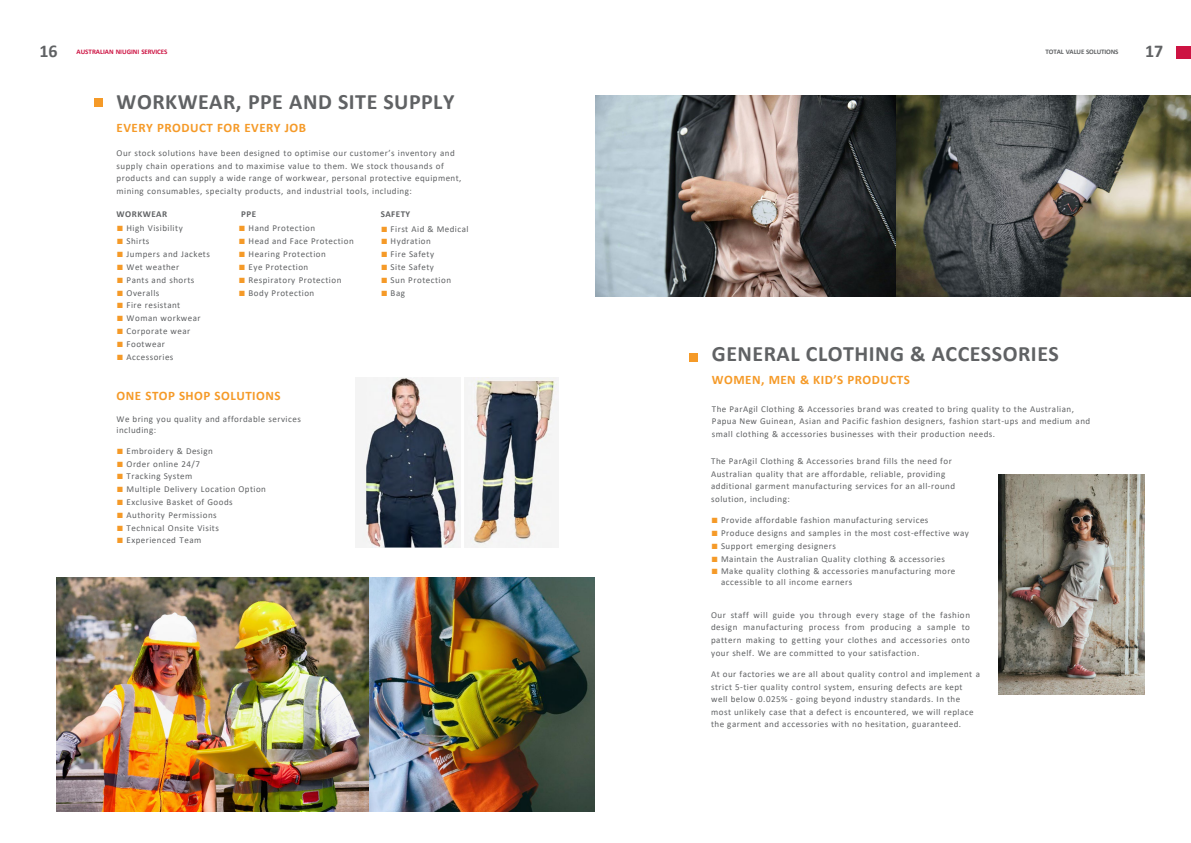
<style>
.page{position:relative;width:1191px;height:843px;background:#fff}
.page>*{position:absolute;margin:0;border:0;box-sizing:border-box;transform-origin:0 0}
.t1{font:700 22px "Calibri";letter-spacing:.025em;color:#606264}
.t2{font:700 18px "Calibri";color:#606264}
.t3{font:700 13px "Calibri";letter-spacing:.035em;color:#f59a28}
.t4{font:9px/12.6px "Calibri";letter-spacing:.05em;color:#606264}
.t5{font:700 9px "Calibri";letter-spacing:.055em;color:#606264}
.t6{font:700 7px "Calibri";letter-spacing:-.005em;color:#cd1342}
.t7{font:700 7px "Calibri";letter-spacing:-.02em;color:#606264}
.s1{font-family:"Lucida Sans Unicode";color:#f59a28}
</style>
<div class="page">
<img style="left:57px;top:577px;width:538px;height:234px">
<div style="left:94px;top:98px;width:8px;height:8px;background:#f59a28"></div>
<div style="left:689px;top:353px;width:9px;height:8px;background:#f59a28"></div>
<img style="left:998px;top:474px;width:146px;height:220px">
<img style="left:596px;top:96px;width:595px;height:201px">
<div style="left:1176px;top:46px;width:15px;height:13px;background:#cd1342"></div>
<img style="left:464px;top:377px;width:95px;height:169px">
<img style="left:356px;top:377px;width:105px;height:169px">
<p class="t2" style="left:40px;top:38px;width:20px">16</p>
<p class="t6" style="left:77px;top:46px;width:92px">AUSTRALIAN NIUGINI SERVICES</p>
<p class="t7" style="left:1046px;top:46px;width:75px">TOTAL VALUE SOLUTIONS</p>
<p class="t2" style="left:1145px;top:38px;width:20px">17</p>
<p class="t1" style="left:117px;top:86px;width:339px">WORKWEAR, PPE AND SITE SUPPLY</p>
<p class="t3" style="left:117px;top:118px;width:191px">EVERY PRODUCT FOR EVERY JOB</p>
<p class="t4" style="left:117px;top:147px;width:346px">Our stock solutions have been designed to optimise our customer’s inventory and supply chain operations and to maximise value to them. We stock thousands of products and can supply a wide range of workwear, personal protective equipment, mining consumables, specialty products, and industrial tools, including:</p>
<p class="t5" style="left:117px;top:207px;width:52px">WORKWEAR</p>
<p class="t4" style="left:117px;top:222px;width:68px"><span class="s1">■</span> High Visibility</p>
<p class="t4" style="left:117px;top:234px;width:34px"><span class="s1">■</span> Shirts</p>
<p class="t4" style="left:117px;top:247px;width:95px"><span class="s1">■</span> Jumpers and Jackets</p>
<p class="t4" style="left:117px;top:260px;width:64px"><span class="s1">■</span> Wet weather</p>
<p class="t4" style="left:117px;top:273px;width:79px"><span class="s1">■</span> Pants and shorts</p>
<p class="t4" style="left:117px;top:286px;width:44px"><span class="s1">■</span> Overalls</p>
<p class="t4" style="left:117px;top:299px;width:65px"><span class="s1">■</span> Fire resistant</p>
<p class="t4" style="left:117px;top:311px;width:86px"><span class="s1">■</span> Woman workwear</p>
<p class="t4" style="left:117px;top:324px;width:75px"><span class="s1">■</span> Corporate wear</p>
<p class="t4" style="left:117px;top:337px;width:50px"><span class="s1">■</span> Footwear</p>
<p class="t4" style="left:117px;top:350px;width:58px"><span class="s1">■</span> Accessories</p>
<p class="t5" style="left:241px;top:207px;width:16px">PPE</p>
<p class="t4" style="left:239px;top:222px;width:78px"><span class="s1">■</span> Hand Protection</p>
<p class="t4" style="left:239px;top:234px;width:117px"><span class="s1">■</span> Head and Face Protection</p>
<p class="t4" style="left:239px;top:247px;width:89px"><span class="s1">■</span> Hearing Protection</p>
<p class="t4" style="left:239px;top:260px;width:71px"><span class="s1">■</span> Eye Protection</p>
<p class="t4" style="left:239px;top:273px;width:104px"><span class="s1">■</span> Respiratory Protection</p>
<p class="t4" style="left:239px;top:286px;width:77px"><span class="s1">■</span> Body Protection</p>
<p class="t3" style="left:117px;top:386px;width:165px">ONE STOP SHOP SOLUTIONS</p>
<p class="t4" style="left:117px;top:413px;width:186px;line-height:10.8px">We bring you quality and affordable services including:</p>
<p class="t4" style="left:117px;top:444px;width:98px"><span class="s1">■</span> Embroidery &amp; Design</p>
<p class="t4" style="left:117px;top:456px;width:85px"><span class="s1">■</span> Order online 24/7</p>
<p class="t4" style="left:117px;top:469px;width:77px"><span class="s1">■</span> Tracking System</p>
<p class="t4" style="left:117px;top:482px;width:151px"><span class="s1">■</span> Multiple Delivery Location Option</p>
<p class="t4" style="left:117px;top:495px;width:118px"><span class="s1">■</span> Exclusive Basket of Goods</p>
<p class="t4" style="left:117px;top:508px;width:102px"><span class="s1">■</span> Authority Permissions</p>
<p class="t4" style="left:117px;top:521px;width:104px"><span class="s1">■</span> Technical Onsite Visits</p>
<p class="t4" style="left:117px;top:533px;width:86px"><span class="s1">■</span> Experienced Team</p>
<p class="t5" style="left:381px;top:207px;width:31px">SAFETY</p>
<p class="t4" style="left:381px;top:222px;width:89px"><span class="s1">■</span> First Aid &amp; Medical</p>
<p class="t4" style="left:381px;top:235px;width:52px"><span class="s1">■</span> Hydration</p>
<p class="t4" style="left:381px;top:247px;width:55px"><span class="s1">■</span> Fire Safety</p>
<p class="t4" style="left:381px;top:260px;width:55px"><span class="s1">■</span> Site Safety</p>
<p class="t4" style="left:381px;top:273px;width:72px"><span class="s1">■</span> Sun Protection</p>
<p class="t4" style="left:381px;top:286px;width:26px"><span class="s1">■</span> Bag</p>
<p class="t1" style="left:712px;top:338px;width:348px">GENERAL CLOTHING &amp; ACCESSORIES</p>
<p class="t3" style="left:712px;top:370px;width:199px">WOMEN, MEN &amp; KID’S PRODUCTS</p>
<p class="t4" style="left:712px;top:402px;width:380px">The ParAgil Clothing &amp; Accessories brand was created to bring quality to the Australian,<br>Papua New Guinean, Asian and Pacific fashion designers, fashion start-ups and medium and small clothing &amp; accessories businesses with their production needs.</p>
<p class="t4" style="left:711px;top:454px;width:245px">The ParAgil Clothing &amp; Accessories brand fills the need for Australian quality that are affordable, reliable, providing additional garment manufacturing services for an all-round solution, including:</p>
<p class="t4" style="left:711px;top:513px;width:219px"><span class="s1">■</span> Provide affordable fashion manufacturing services</p>
<p class="t4" style="left:711px;top:526px;width:259px"><span class="s1">■</span> Produce designs and samples in the most cost-effective way</p>
<p class="t4" style="left:711px;top:539px;width:126px"><span class="s1">■</span> Support emerging designers</p>
<p class="t4" style="left:711px;top:551px;width:235px"><span class="s1">■</span> Maintain the Australian Quality clothing &amp; accessories</p>
<p class="t4" style="left:721px;top:565px;width:236px;line-height:10.8px;text-indent:-10px"><span class="s1">■</span> Make quality clothing &amp; accessories manufacturing more accessible to all income earners</p>
<p class="t4" style="left:711px;top:608px;width:261px;text-align:justify">Our staff will guide you through every stage of the fashion design manufacturing process from producing a sample to pattern making to getting your clothes and accessories onto your shelf. We are committed to your satisfaction.</p>
<p class="t4" style="left:711px;top:667px;width:271px">At our factories we are all about quality control and implement a strict 5-tier quality control system, ensuring defects are kept well below 0.025% - going beyond industry standards. In the most unlikely case that a defect is encountered, we will replace the garment and accessories with no hesitation, guaranteed.</p>
</div>
